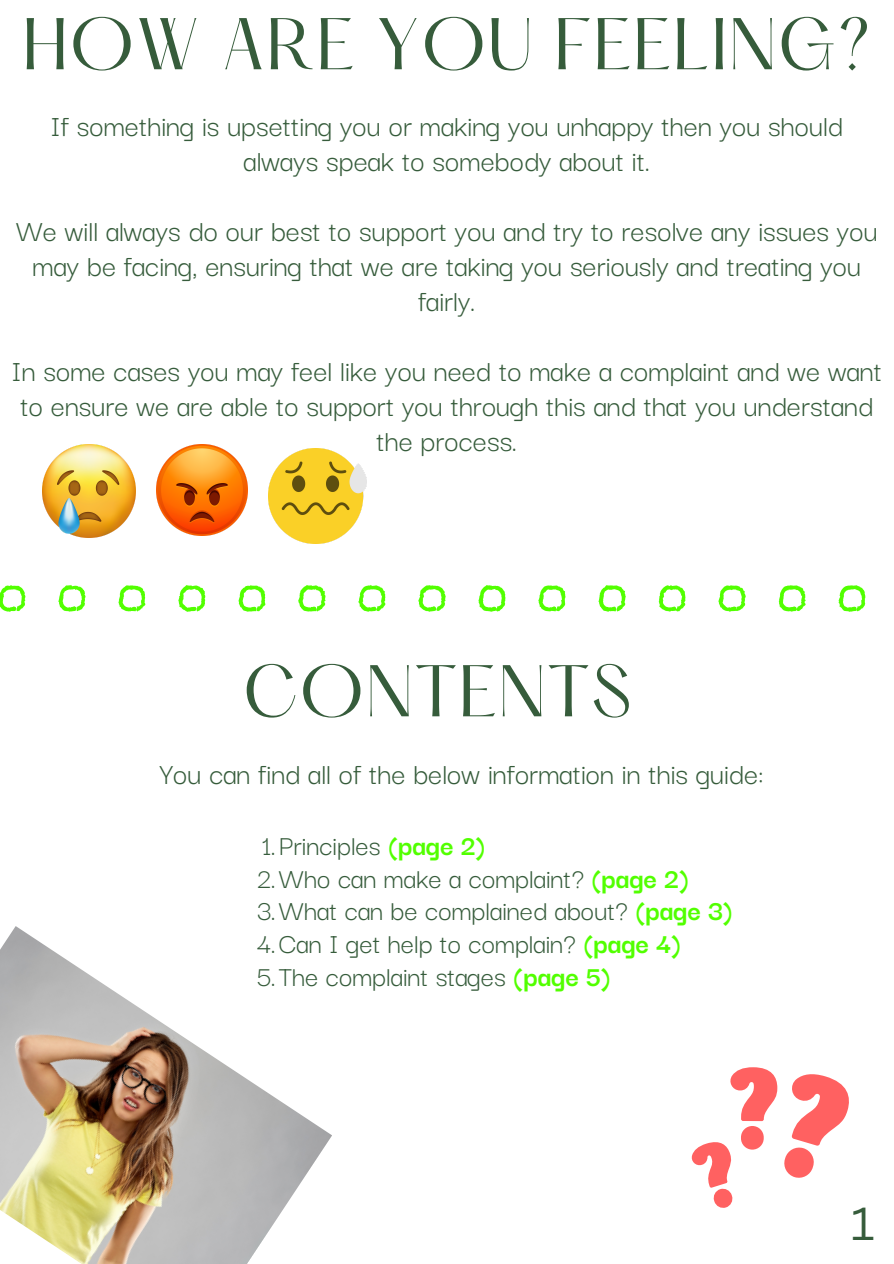
<style>
.page{position:relative;width:894px;height:1264px;background:#fff}
.page>*{position:absolute;margin:0;border:0;box-sizing:border-box;transform-origin:0 0}
.t1{font:63.9px "Hatton";letter-spacing:.02em;color:#365c3b}
.t2{font:45px "Canva Sans";color:#365c3b}
.t3{font:31.8px/34.8px "Darker Grotesque";color:#365c3b;text-align:center}
.t4{font:29.85px/32.7px "Darker Grotesque";color:#365c3b}
.s1{font-weight:700;color:#52ff00}
</style>
<div class="page">
<svg style="left:0;top:585px;width:25px;height:27px"></svg>
<svg style="left:58px;top:585px;width:27px;height:26px"></svg>
<svg style="left:118px;top:585px;width:27px;height:26px"></svg>
<svg style="left:178px;top:585px;width:27px;height:27px"></svg>
<svg style="left:238px;top:585px;width:27px;height:26px"></svg>
<svg style="left:298px;top:585px;width:27px;height:26px"></svg>
<svg style="left:358px;top:585px;width:27px;height:26px"></svg>
<svg style="left:418px;top:585px;width:27px;height:26px"></svg>
<svg style="left:478px;top:585px;width:27px;height:27px"></svg>
<svg style="left:538px;top:585px;width:27px;height:26px"></svg>
<svg style="left:598px;top:585px;width:27px;height:26px"></svg>
<svg style="left:658px;top:585px;width:27px;height:26px"></svg>
<svg style="left:718px;top:585px;width:27px;height:26px"></svg>
<svg style="left:778px;top:585px;width:27px;height:26px"></svg>
<svg style="left:838px;top:585px;width:27px;height:27px"></svg>
<svg style="left:691px;top:1067px;width:157px;height:140px"></svg>
<img style="left:0;top:926px;width:332px;height:337px">
<img style="left:42px;top:444px;width:94px;height:94px">
<img style="left:156px;top:444px;width:92px;height:91px">
<img style="left:268px;top:448px;width:98px;height:95px">
<h1 class="t1" style="left:22px;top:14px;width:850px">HOW ARE YOU FEELING?</h1>
<p class="t3" style="left:51px;top:107px;width:793px">If something is upsetting you or making you unhappy then you should always speak to somebody about it.</p>
<p class="t3" style="left:16px;top:211px;width:862px">We will always do our best to support you and try to resolve any issues you may be facing, ensuring that we are taking you seriously and treating you fairly.</p>
<p class="t3" style="left:12px;top:351px;width:871px">In some cases you may feel like you need to make a complaint and we want to ensure we are able to support you through this and that you understand the process.</p>
<h1 class="t1" style="left:243px;top:661px;width:390px">CONTENTS</h1>
<p class="t3" style="left:160px;top:754px;width:605px">You can find all of the below information in this guide:</p>
<p class="t4" style="left:256px;top:827px;width:477px">1.Principles <span class="s1">(page 2)<br></span>2.Who can make a complaint? <span class="s1">(page 2)<br></span>3.What can be complained about? <span class="s1">(page 3)<br></span>4.Can I get help to complain? <span class="s1">(page 4)<br></span>5.The complaint stages <span class="s1">(page 5)</span></p>
<h2 class="t2" style="left:850px;top:1191px;width:25px">1</h2>
</div>
